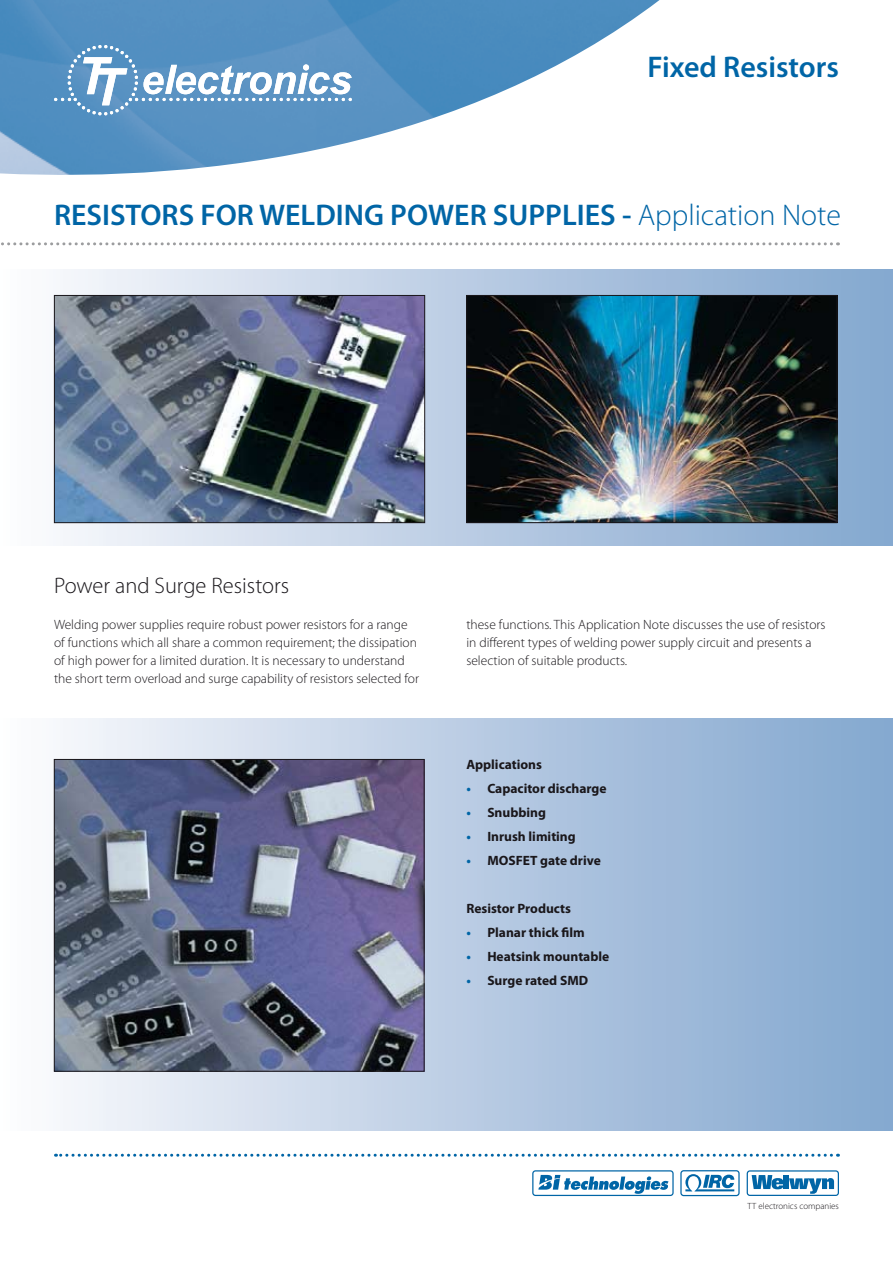
<style>
.page{position:relative;width:893px;height:1263px;background:#fff}
.page>*{position:absolute;margin:0;border:0;box-sizing:border-box;transform-origin:0 0}
.t1{font:600 30px "Myriad Pro";color:#0065a6}
.t2{font:300 22.5px "Myriad Pro";color:#1a171b}
.t3{font:300 13.5px/18px "Myriad Pro";color:#1a171b}
.t4{font:700 13.5px "Myriad Pro";color:#1a171b}
.t5{font:300 9px "Myriad Pro";color:#1a171b}
.s1{font-weight:300}
.s2{color:#0065a6}
</style>
<div class="page">
<img style="left:0;top:0;width:659px;height:175px">
<svg style="left:54px;top:45px;width:298px;height:71px"></svg>
<svg style="left:1px;top:242px;width:830px;height:3px"></svg>
<svg style="left:55px;top:1154px;width:776px;height:3px"></svg>
<div style="left:0;top:269px;width:893px;height:277px;background:linear-gradient(to right,#fbfafc,#80a4cd)"></div>
<div style="left:0;top:719px;width:893px;height:411px;background:linear-gradient(to right,#f8f7f9,#81a5ce)"></div>
<img style="left:56px;top:297px;width:367px;height:224px">
<div style="left:54px;top:295px;width:371px;height:228px;border:1px solid #1a171b"></div>
<img style="left:468px;top:297px;width:367px;height:224px">
<div style="left:466px;top:295px;width:371px;height:228px;border:1px solid #1a171b"></div>
<img style="left:56px;top:761px;width:366px;height:308px">
<div style="left:54px;top:759px;width:370px;height:312px;border:1px solid #1a171b"></div>
<svg style="left:680px;top:1170px;width:60px;height:26px"></svg>
<svg style="left:747px;top:1170px;width:92px;height:26px"></svg>
<svg style="left:532px;top:1170px;width:142px;height:26px"></svg>
<h1 class="t1" style="left:648px;top:50px;width:193px">Fixed Resistors</h1>
<h1 class="t1" style="left:54px;top:198px;width:788px">RESISTORS FOR WELDING POWER SUPPLIES - <span class="s1">Application Note</span></h1>
<h2 class="t2" style="left:54px;top:573px;width:237px">Power and Surge Resistors</h2>
<p class="t3" style="left:54px;top:616px;width:367px">Welding power supplies require robust power resistors for a range of functions which all share a common requirement; the dissipation of high power for a limited duration. It is necessary to understand the short term overload and surge capability of resistors selected for</p>
<p class="t3" style="left:466px;top:616px;width:361px">these functions. This Application Note discusses the use of resistors in different types of welding power supply circuit and presents a selection of suitable products.</p>
<p class="t4" style="left:466px;top:756px;width:77px">Applications</p>
<p class="t4" style="left:466px;top:780px;width:142px"><span class="s2">•</span> Capacitor discharge</p>
<p class="t4" style="left:466px;top:804px;width:81px"><span class="s2">•</span> Snubbing</p>
<p class="t4" style="left:466px;top:828px;width:111px"><span class="s2">•</span> Inrush limiting</p>
<p class="t4" style="left:466px;top:852px;width:136px"><span class="s2">•</span> MOSFET gate drive</p>
<p class="t4" style="left:466px;top:900px;width:106px">Resistor Products</p>
<p class="t4" style="left:466px;top:924px;width:120px"><span class="s2">•</span> Planar thick film</p>
<p class="t4" style="left:466px;top:948px;width:144px"><span class="s2">•</span> Heatsink mountable</p>
<p class="t4" style="left:466px;top:972px;width:123px"><span class="s2">•</span> Surge rated SMD</p>
<p class="t5" style="left:748px;top:1201px;width:93px">TT electronics companies</p>
</div>
